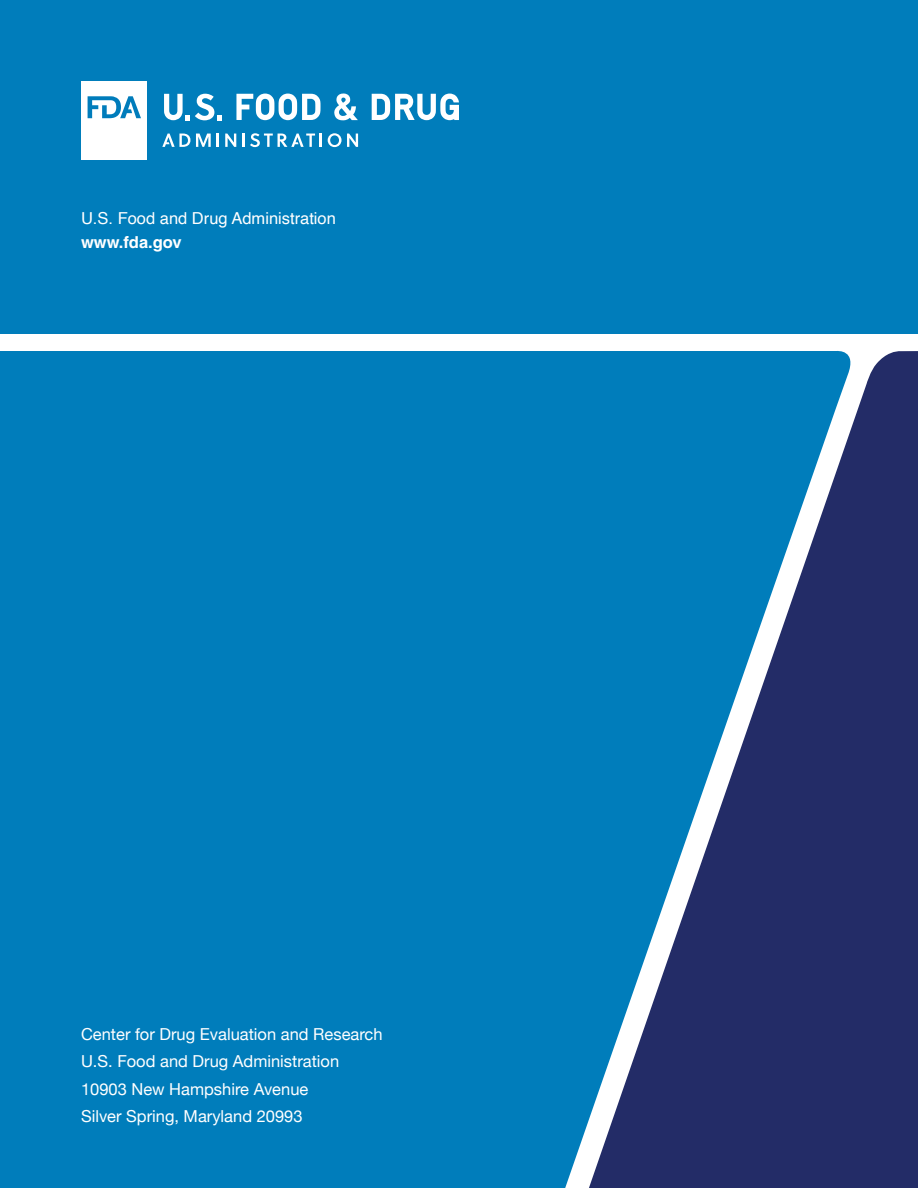
<style>
.page{position:relative;width:918px;height:1188px;background:#fff}
.page>*{position:absolute;margin:0;border:0;box-sizing:border-box;transform-origin:0 0}
.t1{font:16.5px "Helvetica Neue";color:#fff}
.Body{font:16.5px "Helvetica";color:#fff}
.Body-2{font:700 16.5px "Helvetica";color:#fff}
</style>
<div class="page">
<div style="left:0;top:0;width:918px;height:334px;background:#007dbb"></div>
<div style="left:0;top:351px;width:584px;height:837px;background:#007dbb"></div>
<svg style="left:584px;top:351px;width:334px;height:837px;background:#245991"></svg>
<svg style="left:196px;top:134px;width:15px;height:13px"></svg>
<svg style="left:217px;top:134px;width:2px;height:13px"></svg>
<svg style="left:225px;top:134px;width:11px;height:13px"></svg>
<svg style="left:328px;top:133px;width:30px;height:14px"></svg>
<svg style="left:162px;top:134px;width:28px;height:13px"></svg>
<svg style="left:242px;top:133px;width:80px;height:14px"></svg>
<svg style="left:236px;top:94px;width:85px;height:26px"></svg>
<svg style="left:334px;top:93px;width:24px;height:27px"></svg>
<svg style="left:372px;top:94px;width:87px;height:26px"></svg>
<svg style="left:164px;top:94px;width:58px;height:26px"></svg>
<div style="left:81px;top:81px;width:66px;height:79px;background:#fff"></div>
<svg style="left:88px;top:96px;width:53px;height:22px"></svg>
<p class="Body" style="left:81px;top:205px;width:256px">U.S. Food and Drug Administration</p>
<p class="Body-2" style="left:81px;top:232px;width:102px">www.fda.gov</p>
<p class="t1" style="left:81px;top:1022px;width:303px">Center for Drug Evaluation and Research</p>
<p class="t1" style="left:81px;top:1050px;width:260px">U.S. Food and Drug Administration</p>
<p class="t1" style="left:81px;top:1077px;width:229px">10903 New Hampshire Avenue</p>
<p class="t1" style="left:81px;top:1105px;width:223px">Silver Spring, Maryland 20993</p>
</div>
